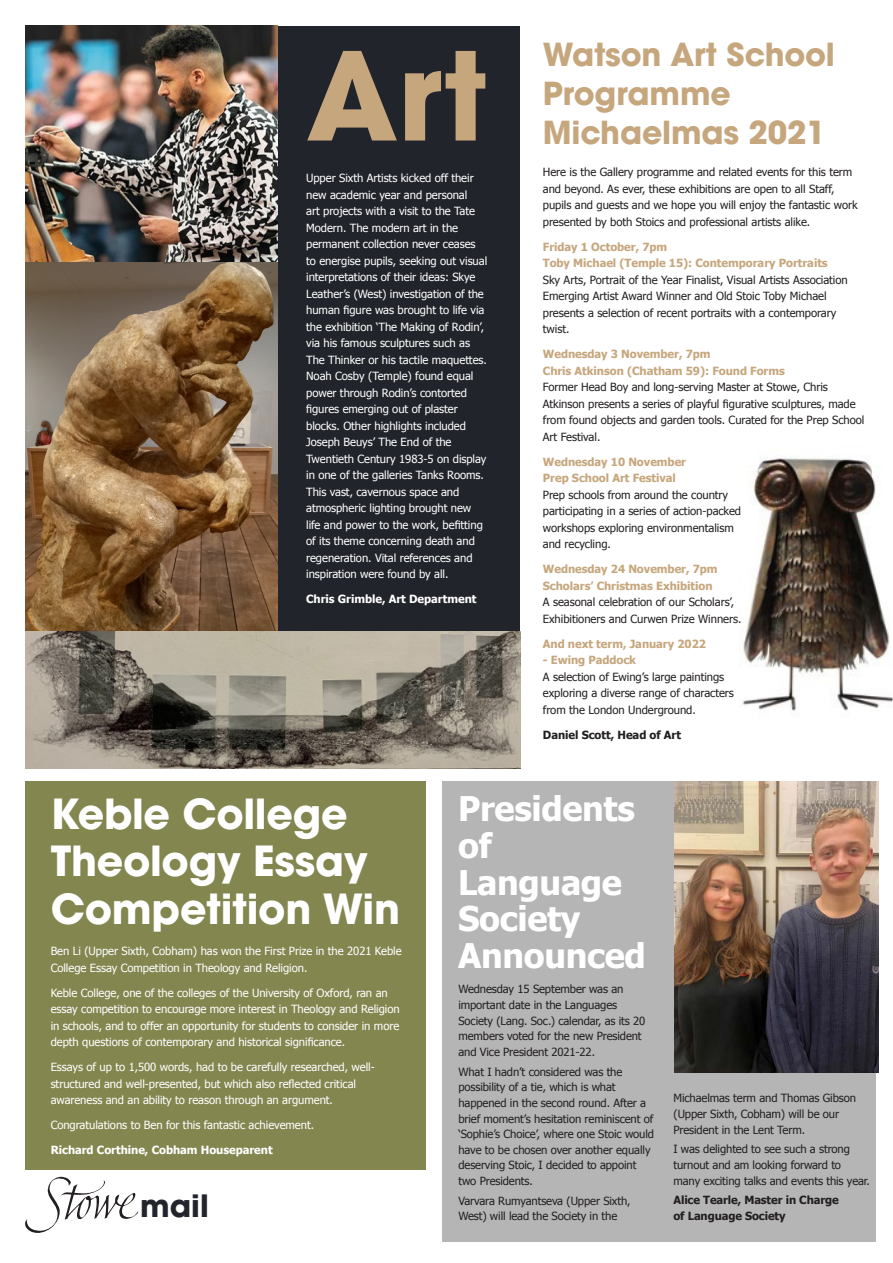
<style>
.page{position:relative;width:893px;height:1263px;background:#fff}
.page>*{position:absolute;margin:0;border:0;box-sizing:border-box;transform-origin:0 0}
.t1{font:700 121.05px "ITC Avant Garde Pro";color:#c6a67d}
.t2{font:700 41.1px/47.4px "ITC Avant Garde Pro";letter-spacing:-.005em;color:#fff}
.t3{font:700 33.9px/36.8px "Tahoma";letter-spacing:-.01em;color:#fff}
.t4{font:700 31.5px/39px "ITC Avant Garde Pro";letter-spacing:-.005em;color:#c6a67d}
.t5{font:700 30.45px "ITC Avant Garde Pro";color:#22242c}
.t6{font:11.25px/16.5px "Tahoma";letter-spacing:-.005em;color:#231f20}
.t7{font:11.25px/16.5px "Tahoma";letter-spacing:-.005em;color:#fff}
.t8{font:700 11.25px/15.6px "Tahoma";letter-spacing:-.01em;color:#231f20}
.t9{font:700 11.25px "Tahoma";letter-spacing:-.005em;color:#fff}
.t10{font:700 11.25px "Tahoma";letter-spacing:-.005em;color:#c6a67d}
.s1{font-weight:700;color:#c6a67d}
</style>
<div class="page">
<img style="left:742px;top:456px;width:151px;height:255px">
<svg style="left:25px;top:1177px;width:113px;height:56px"></svg>
<div style="left:26px;top:26px;width:494px;height:605px;background:#22242c"></div>
<img style="left:26px;top:26px;width:252px;height:605px">
<img style="left:25px;top:631px;width:495px;height:137px">
<div style="left:26px;top:781px;width:400px;height:388px;background:#83864f"></div>
<div style="left:443px;top:781px;width:433px;height:461px;background:#b5b5b5"></div>
<img style="left:674px;top:781px;width:204px;height:291px">
<p class="t1" style="left:306px;top:15px;width:182px">Art</p>
<p class="t7" style="left:306px;top:169px;width:183px">Upper Sixth Artists kicked off their new academic year and personal<br>art projects with a visit to the Tate Modern. The modern art in the permanent collection never ceases to energise pupils, seeking out visual interpretations of their ideas: Skye Leather’s (West) investigation of the human figure was brought to life via the exhibition ‘The Making of Rodin’, via his famous sculptures such as The Thinker or his tactile maquettes.<br>Noah Cosby (Temple) found equal power through Rodin’s contorted figures emerging out of plaster blocks. Other highlights included Joseph Beuys’ The End of the Twentieth Century 1983-5 on display in one of the galleries Tanks Rooms.<br>This vast, cavernous space and atmospheric lighting brought new life and power to the work, befitting of its theme concerning death and regeneration. Vital references and inspiration were found by all.</p>
<p class="t9" style="left:306px;top:591px;width:172px">Chris Grimble, Art Department</p>
<p class="t4" style="left:543px;top:34px;width:293px">Watson Art School<br>Programme<br>Michaelmas 2021</p>
<p class="t6" style="left:543px;top:163px;width:316px">Here is the Gallery programme and related events for this term and beyond. As ever, these exhibitions are open to all Staff, pupils and guests and we hope you will enjoy the fantastic work presented by both Stoics and professional artists alike.</p>
<p class="t6" style="left:543px;top:238px;width:306px"><span class="s1">Friday 1 October, 7pm<br>Toby Michael (Temple 15): Contemporary Portraits </span>Sky Arts, Portrait of the Year Finalist, Visual Artists Association Emerging Artist Award Winner and Old Stoic Toby Michael presents a selection of recent portraits with a contemporary twist.</p>
<p class="t6" style="left:543px;top:345px;width:323px"><span class="s1">Wednesday 3 November, 7pm<br>Chris Atkinson (Chatham 59): Found Forms<br></span>Former Head Boy and long-serving Master at Stowe, Chris Atkinson presents a series of playful figurative sculptures, made from found objects and garden tools. Curated for the Prep School Art Festival.</p>
<p class="t6" style="left:543px;top:453px;width:200px"><span class="s1">Wednesday 10 November<br>Prep School Art Festival<br></span>Prep schools from around the country participating in a series of action-packed workshops exploring environmentalism and recycling.</p>
<p class="t6" style="left:543px;top:560px;width:200px"><span class="s1">Wednesday 24 November, 7pm Scholars’ Christmas Exhibition<br></span>A seasonal celebration of our Scholars’, Exhibitioners and Curwen Prize Winners.</p>
<p class="t10" style="left:543px;top:636px;width:165px">And next term, January 2022</p>
<p class="t6" style="left:543px;top:652px;width:193px"><span class="s1">- Ewing Paddock<br></span>A selection of Ewing’s large paintings exploring a diverse range of characters from the London Underground.</p>
<p class="t8" style="left:543px;top:726px;width:140px">Daniel Scott, Head of Art</p>
<p class="t2" style="left:51px;top:790px;width:351px">Keble College<br>Theology Essay<br>Competition Win</p>
<p class="t7" style="left:51px;top:942px;width:352px">Ben Li (Upper Sixth, Cobham) has won the First Prize in the 2021 Keble<br>College Essay Competition in Theology and Religion.</p>
<p class="t7" style="left:51px;top:984px;width:351px">Keble College, one of the colleges of the University of Oxford, ran an essay competition to encourage more interest in Theology and Religion in schools, and to offer an opportunity for students to consider in more depth questions of contemporary and historical significance.</p>
<p class="t7" style="left:51px;top:1058px;width:326px">Essays of up to 1,500 words, had to be carefully researched, well&shy;structured and well-presented, but which also reflected critical awareness and an ability to reason through an argument.</p>
<p class="t7" style="left:51px;top:1116px;width:265px">Congratulations to Ben for this fantastic achievement.</p>
<p class="t9" style="left:51px;top:1142px;width:224px">Richard Corthine, Cobham Houseparent</p>
<p class="t5" style="left:140px;top:1185px;width:70px">mail</p>
<p class="t3" style="left:458px;top:788px;width:189px">Presidents of<br>Language<br>Society<br>Announced</p>
<p class="t6" style="left:458px;top:981px;width:189px;line-height:15.6px">Wednesday 15 September was an important date in the Languages Society (Lang. Soc.) calendar, as its 20 members voted for the new President and Vice President 2021-22.</p>
<p class="t6" style="left:458px;top:1063px;width:197px;line-height:15.6px">What I hadn’t considered was the possibility of a tie, which is what happened in the second round. After a brief moment’s hesitation reminiscent of ‘Sophie’s Choice’, where one Stoic would have to be chosen over another equally deserving Stoic, I decided to appoint two Presidents.</p>
<p class="t6" style="left:458px;top:1192px;width:174px;line-height:15.6px">Varvara Rumyantseva (Upper Sixth,<br>West) will lead the Society in the</p>
<p class="t6" style="left:673px;top:1090px;width:184px;line-height:15.6px">Michaelmas term and Thomas Gibson (Upper Sixth, Cobham) will be our<br>President in the Lent Term.</p>
<p class="t6" style="left:673px;top:1141px;width:198px;line-height:15.6px">I was delighted to see such a strong turnout and am looking forward to many exciting talks and events this year.</p>
<p class="t8" style="left:673px;top:1192px;width:167px">Alice Tearle, Master in Charge of Language Society</p>
</div>
